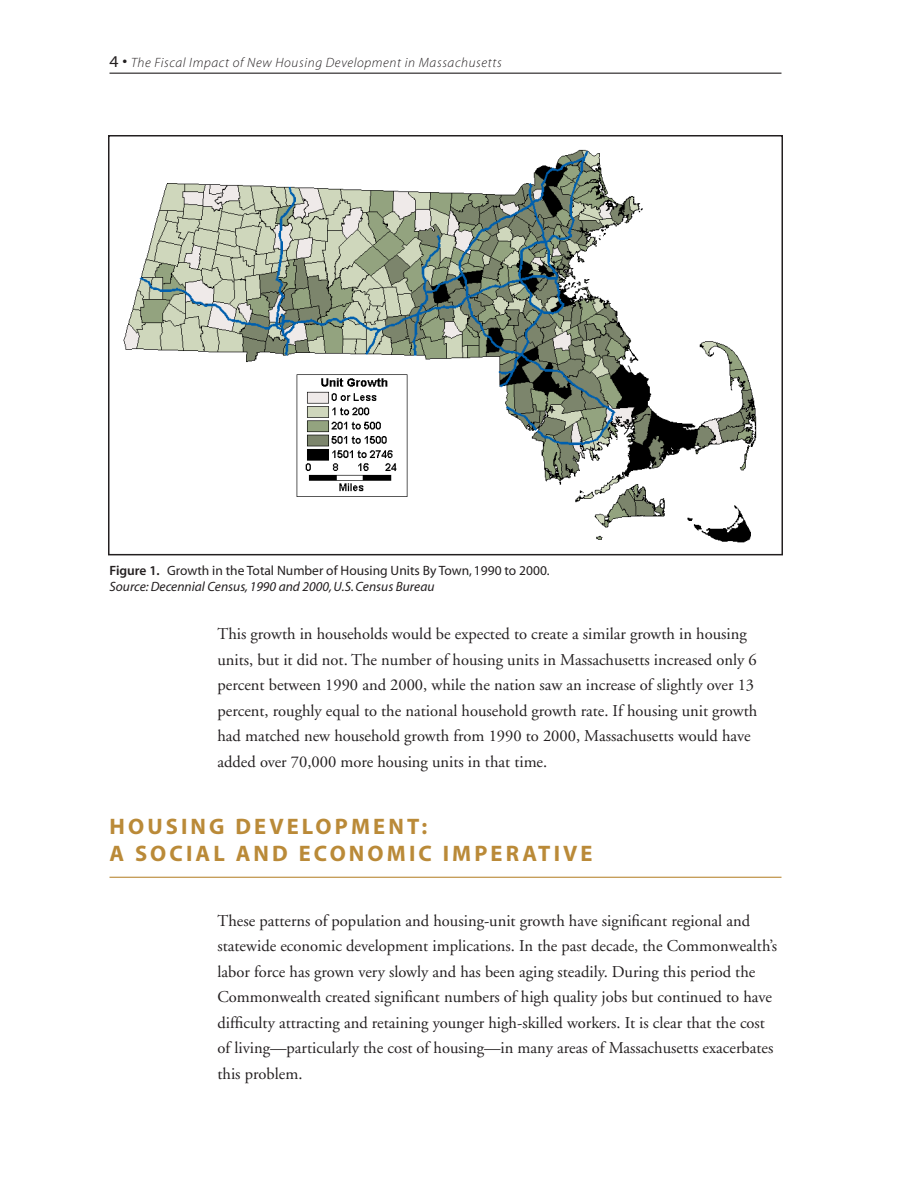
<style>
.page{position:relative;width:918px;height:1188px;background:#fff}
.page>*{position:absolute;margin:0;border:0;box-sizing:border-box;transform-origin:0 0}
.t1{font:22.5px/27px "Myriad MM 700 600";letter-spacing:.14em;color:#ba8a38}
.t2{font:16.5px/25.5px "Adobe Garamond";color:#231f20}
.t3{font:13.5px "Myriad MM 400 600";color:#231f20}
.t4{font:13.5px "Myriad MM It 215 600";letter-spacing:.045em;color:#231f20}
.t5{font:13.5px "Myriad MM It 400 600";color:#231f20}
.s1{font-family:"Myriad MM 400 700";font-size:16.5px}
.s2{font-family:"Myriad MM 565 600"}
</style>
<div class="page">
<hr style="left:110px;top:73px;width:672px;height:1px;background:#231f20">
<hr style="left:110px;top:877px;width:672px;height:1px;background:#ba8a38">
<img style="left:123px;top:149px;width:634px;height:394px">
<div style="left:108px;top:135px;width:675px;height:420px;border:2px solid #231f20"></div>
<p class="t4" style="left:110px;top:58px;width:394px"><span class="s1">4 •</span> The Fiscal Impact of New Housing Development in Massachusetts</p>
<p class="t3" style="left:110px;top:565px;width:442px"><span class="s2">Figure 1.</span> Growth in the Total Number of Housing Units By Town, 1990 to 2000.</p>
<p class="t5" style="left:110px;top:582px;width:327px">Source: Decennial Census, 1990 and 2000, U.S. Census Bureau</p>
<p class="t2" style="left:218px;top:623px;width:541px">This growth in households would be expected to create a similar growth in housing units, but it did not. The number of housing units in Massachusetts increased only 6 percent between 1990 and 2000, while the nation saw an increase of slightly over 13 percent, roughly equal to the national household growth rate. If housing unit growth had matched new household growth from 1990 to 2000, Massachusetts would have added over 70,000 more housing units in that time.</p>
<h1 class="t1" style="left:110px;top:815px;width:485px">HOUSING DEVELOPMENT:<br>A SOCIAL AND ECONOMIC IMPERATIVE</h1>
<p class="t2" style="left:218px;top:909px;width:561px">These patterns of population and housing-unit growth have significant regional and statewide economic development implications. In the past decade, the Commonwealth’s labor force has grown very slowly and has been aging steadily. During this period the Commonwealth created significant numbers of high quality jobs but continued to have difficulty attracting and retaining younger high-skilled workers. It is clear that the cost of living—particularly the cost of housing—in many areas of Massachusetts exacerbates this problem.</p>
</div>
